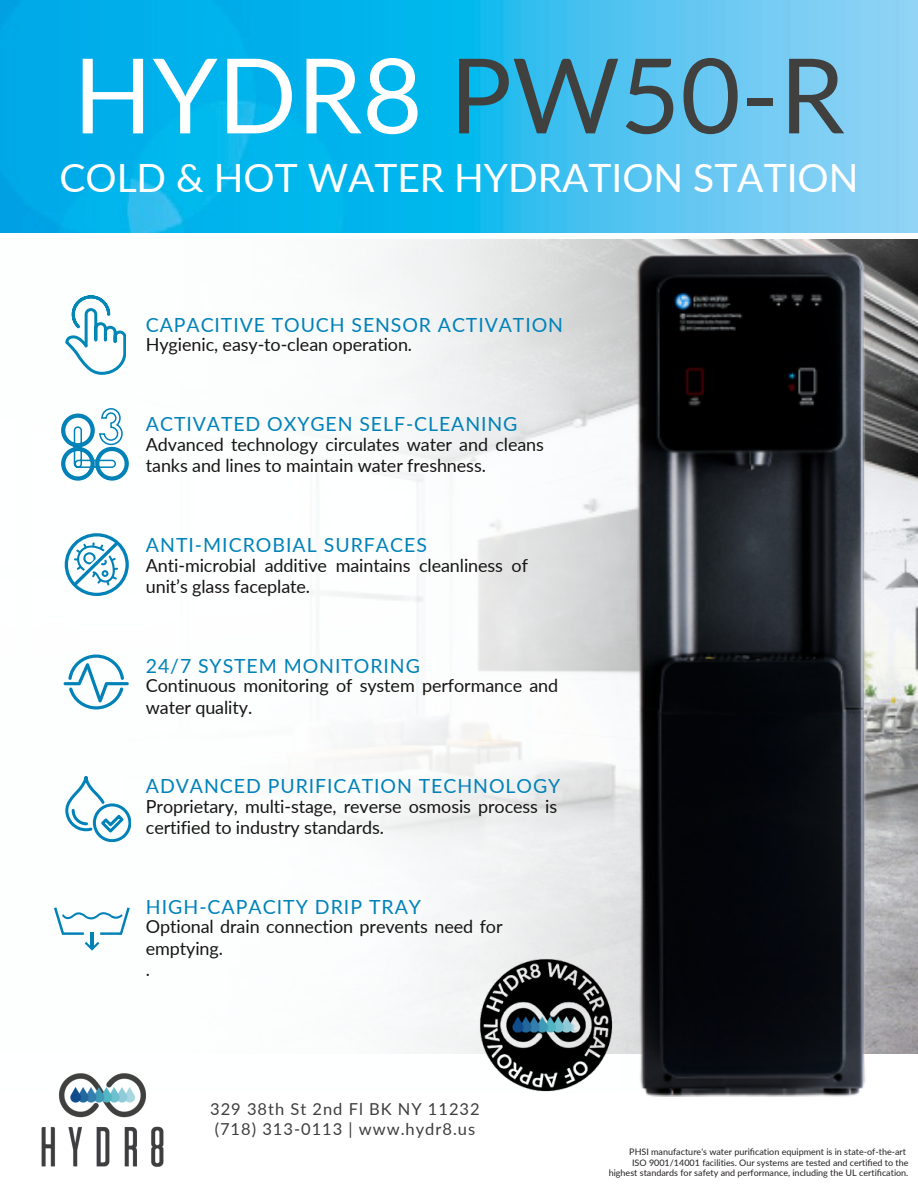
<style>
.page{position:relative;width:918px;height:1188px;background:#fff}
.page>*{position:absolute;margin:0;border:0;box-sizing:border-box;transform-origin:0 0}
.t1{font:104.1px "Lato";color:#40403f}
.t2{font:39px "Lato";color:#fff}
.t3{font:19.5px "Lato";letter-spacing:.045em;color:#0082b9}
.t4{font:18px/21.3px "Lato";letter-spacing:-.005em;color:#171615}
.t5{font:16.5px "Lato";letter-spacing:.06em;color:#3e3e40}
.t6{font:9px/10.5px "Lato";color:#231f20;text-align:right}
.s1{color:#fff}
</style>
<div class="page">
<img style="left:0;top:0;width:918px;height:1054px">
<svg style="left:61px;top:408px;width:62px;height:73px"></svg>
<svg style="left:65px;top:776px;width:66px;height:66px"></svg>
<svg style="left:64px;top:655px;width:65px;height:54px"></svg>
<svg style="left:54px;top:907px;width:76px;height:44px"></svg>
<svg style="left:65px;top:533px;width:64px;height:63px"></svg>
<svg style="left:65px;top:295px;width:61px;height:80px"></svg>
<img style="left:36px;top:1053px;width:133px;height:114px">
<img style="left:617px;top:251px;width:265px;height:845px">
<img style="left:451px;top:929px;width:191px;height:167px">
<p class="t1" style="left:73px;top:31px;width:773px"><span class="s1">HYDR8</span> PW50-R</p>
<p class="t2" style="left:59px;top:154px;width:800px">COLD &amp; HOT WATER HYDRATION STATION</p>
<p class="t3" style="left:146px;top:313px;width:419px">CAPACITIVE TOUCH SENSOR ACTIVATION</p>
<p class="t4" style="left:146px;top:334px;width:268px">Hygienic, easy-to-clean operation.</p>
<p class="t3" style="left:146px;top:412px;width:373px">ACTIVATED OXYGEN SELF-CLEANING</p>
<p class="t4" style="left:146px;top:433px;width:400px">Advanced technology circulates water and cleans tanks and lines to maintain water freshness.</p>
<p class="t3" style="left:146px;top:533px;width:283px">ANTI-MICROBIAL SURFACES</p>
<p class="t4" style="left:146px;top:554px;width:384px">Anti-microbial additive maintains cleanliness of unit’s glass faceplate.</p>
<p class="t3" style="left:146px;top:653px;width:276px">24/7 SYSTEM MONITORING</p>
<p class="t4" style="left:146px;top:675px;width:414px">Continuous monitoring of system performance and water quality.</p>
<p class="t3" style="left:146px;top:774px;width:416px">ADVANCED PURIFICATION TECHNOLOGY</p>
<p class="t4" style="left:146px;top:795px;width:413px">Proprietary, multi-stage, reverse osmosis process is certified to industry standards.</p>
<p class="t3" style="left:146px;top:895px;width:277px">HIGH-CAPACITY DRIP TRAY</p>
<p class="t4" style="left:146px;top:916px;width:358px">Optional drain connection prevents need for emptying.</p>
<p class="t4" style="left:146px;top:958px;width:6px">.</p>
<p class="t5" style="left:210px;top:1099px;width:271px">329 38th St 2nd Fl BK NY 11232</p>
<p class="t5" style="left:215px;top:1118px;width:262px">(718) 313-0113 | www.hydr8.us</p>
<p class="t6" style="left:629px;top:1146px;width:278px">PHSI manufacture's water purification equipment is in state-of-the-art</p>
<p class="t6" style="left:609px;top:1157px;width:301px">ISO 9001/14001 facilities. Our systems are tested and certified to the highest standards for safety and performance, including the UL certification.</p>
</div>
